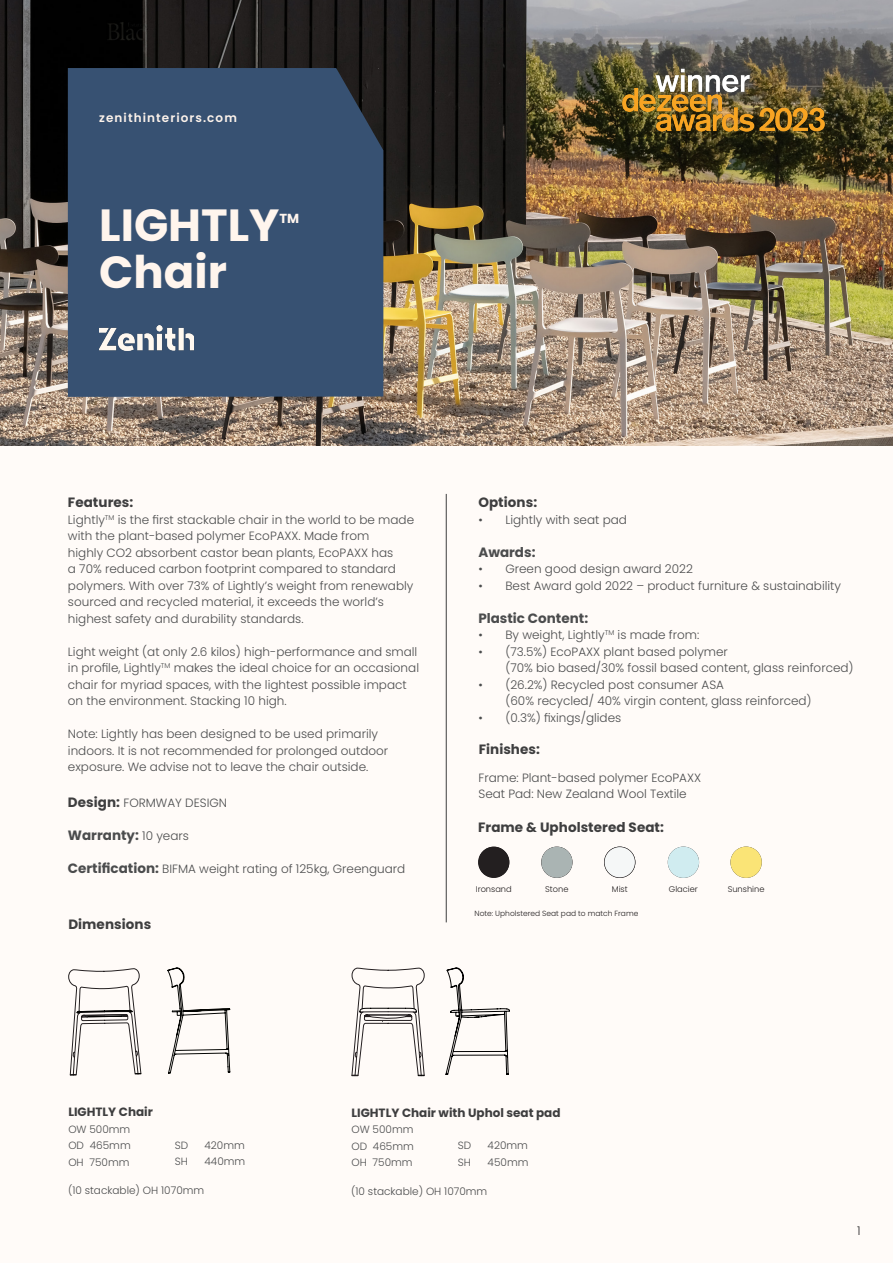
<style>
.page{position:relative;width:893px;height:1263px;background:#fff}
.page>*{position:absolute;margin:0;border:0;box-sizing:border-box;transform-origin:0 0}
.PRODUCT_NAME{font:700 45px "Poppins";color:#fff5ed}
.COPY{font:700 13.5px "Poppins";letter-spacing:.005em;color:#3e3e3f}
.COPY-2{font:700 13.5px "Poppins";color:#4b4c4d}
.PRODUCT_NAME-2{font:700 13.05px "Poppins";color:#fff5ed}
.COPY-3{font:300 12px/16.5px "Poppins";color:#4b4c4d}
.COPY-4{font:700 12px "Poppins";color:#3e3e3f}
.WEBSITE_TOP_LEFT{font:600 12px "Poppins";letter-spacing:.09em;color:#fdf3eb}
.t1{font:300 12px "Poppins";color:#312f30}
.COPY-5{font:300 10.5px "Poppins";color:#4b4c4d}
.SPEC{font:300 8.25px "Poppins";color:#231f20}
.SPEC-2{font:300 7.5px "Poppins";color:#231f20}
.s1{font-weight:700;font-size:13.5px;color:#3e3e3f}
.s2{font-weight:300;font-size:12px}
.s3{font-weight:700;font-size:13.5px}
</style>
<div class="page">
<div style="left:0;top:3px;width:893px;height:1260px;background:#fffbf8"></div>
<img style="left:0;top:0;width:893px;height:445px">
<div style="left:68px;top:68px;width:315px;height:329px;background:#375172"></div>
<img style="left:100px;top:326px;width:94px;height:25px">
<hr style="left:446px;top:494px;width:1px;height:428px;background:#3e3e3f">
<div style="left:478px;top:846px;width:31px;height:32px;background:#231f20;border-radius:50%"></div>
<div style="left:541px;top:846px;width:31px;height:32px;background:#aab4b3;border-radius:50%"></div>
<div style="left:604px;top:846px;width:31px;height:32px;background:#f5f7f7;border-radius:50%"></div>
<div style="left:604px;top:846px;width:31px;height:32px;border:1px solid #231f20;border-radius:50%"></div>
<svg style="left:668px;top:846px;width:31px;height:32px"></svg>
<svg style="left:730px;top:846px;width:32px;height:32px"></svg>
<svg style="left:68px;top:968px;width:73px;height:107px"></svg>
<svg style="left:167px;top:967px;width:63px;height:106px"></svg>
<img style="left:622px;top:68px;width:203px;height:63px">
<svg style="left:351px;top:968px;width:74px;height:108px"></svg>
<svg style="left:445px;top:967px;width:65px;height:108px"></svg>
<p class="WEBSITE_TOP_LEFT" style="left:99px;top:111px;width:139px">zenithinteriors.com</p>
<p class="PRODUCT_NAME" style="left:99px;top:199px;width:182px">LIGHTLY</p>
<p class="PRODUCT_NAME-2" style="left:279px;top:211px;width:21px">TM</p>
<p class="PRODUCT_NAME" style="left:99px;top:246px;width:129px">Chair</p>
<p class="COPY" style="left:68px;top:495px;width:67px">Features:</p>
<p class="COPY-3" style="left:68px;top:511px;width:348px">Lightly<sup>TM</sup> is the first stackable chair in the world to be made with the plant-based polymer EcoPAXX. Made from<br>highly CO2 absorbent castor bean plants, EcoPAXX has<br>a 70% reduced carbon footprint compared to standard polymers. With over 73% of Lightly’s weight from renewably sourced and recycled material, it exceeds the world’s highest safety and durability standards.</p>
<p class="COPY-3" style="left:68px;top:643px;width:353px">Light weight (at only 2.6 kilos) high-performance and small in profile, Lightly<sup>TM</sup> makes the ideal choice for an occasional chair for myriad spaces, with the lightest possible impact on the environment. Stacking 10 high.</p>
<p class="COPY-3" style="left:68px;top:726px;width:322px">Note: Lightly has been designed to be used primarily indoors. It is not recommended for prolonged outdoor exposure. We advise not to leave the chair outside.</p>
<p class="COPY-3" style="left:68px;top:795px;width:161px"><span class="s1">Design:</span> FORMWAY DESIGN</p>
<p class="COPY-2" style="left:68px;top:828px;width:123px">Warranty: <span class="s2">10 years</span></p>
<p class="COPY-3" style="left:68px;top:861px;width:339px"><span class="s3">Certification:</span> BIFMA weight rating of 125kg, Greenguard</p>
<p class="COPY" style="left:68px;top:917px;width:84px">Dimensions</p>
<p class="COPY" style="left:478px;top:495px;width:60px">Options:</p>
<p class="COPY-3" style="left:478px;top:512px;width:150px">• Lightly with seat pad</p>
<p class="COPY-2" style="left:478px;top:544px;width:59px">Awards:</p>
<p class="COPY-3" style="left:478px;top:561px;width:216px">• Green good design award 2022</p>
<p class="COPY-3" style="left:478px;top:578px;width:364px">• Best Award gold 2022 – product furniture &amp; sustainability</p>
<p class="COPY-2" style="left:478px;top:610px;width:111px">Plastic Content:</p>
<p class="COPY-3" style="left:478px;top:627px;width:222px">• By weight, Lightly<sup>TM</sup> is made from:</p>
<p class="COPY-3" style="left:505px;top:644px;width:350px;text-indent:-27px">• (73.5%) EcoPAXX plant based polymer<br>(70% bio based/30% fossil based content, glass reinforced)</p>
<p class="COPY-3" style="left:505px;top:677px;width:308px;text-indent:-27px">• (26.2%) Recycled post consumer ASA<br>(60% recycled/ 40% virgin content, glass reinforced)</p>
<p class="COPY-3" style="left:478px;top:710px;width:144px">• (0.3%) fixings/glides</p>
<p class="COPY" style="left:479px;top:741px;width:63px">Finishes:</p>
<p class="COPY-3" style="left:478px;top:769px;width:224px">Frame: Plant-based polymer EcoPAXX<br>Seat Pad: New Zealand Wool Textile</p>
<p class="COPY" style="left:478px;top:820px;width:187px">Frame &amp; Upholstered Seat:</p>
<p class="SPEC" style="left:476px;top:885px;width:37px">Ironsand</p>
<p class="SPEC" style="left:545px;top:885px;width:25px">Stone</p>
<p class="SPEC" style="left:612px;top:885px;width:17px">Mist</p>
<p class="SPEC" style="left:669px;top:885px;width:30px">Glacier</p>
<p class="SPEC" style="left:728px;top:885px;width:38px">Sunshine</p>
<p class="SPEC-2" style="left:474px;top:909px;width:165px">Note: Upholstered Seat pad to match Frame</p>
<p class="COPY-4" style="left:68px;top:1105px;width:86px">LIGHTLY Chair</p>
<p class="COPY-5" style="left:68px;top:1123px;width:64px">OW 500mm</p>
<p class="COPY-5" style="left:68px;top:1139px;width:64px">OD 465mm</p>
<p class="COPY-5" style="left:68px;top:1156px;width:63px">OH 750mm</p>
<p class="COPY-5" style="left:175px;top:1139px;width:15px">SD</p>
<p class="COPY-5" style="left:205px;top:1139px;width:42px">420mm</p>
<p class="COPY-5" style="left:175px;top:1155px;width:15px">SH</p>
<p class="COPY-5" style="left:205px;top:1155px;width:42px">440mm</p>
<p class="COPY-5" style="left:68px;top:1184px;width:138px">(10 stackable) OH 1070mm</p>
<p class="COPY-4" style="left:351px;top:1106px;width:211px">LIGHTLY Chair with Uphol seat pad</p>
<p class="COPY-5" style="left:351px;top:1123px;width:64px">OW 500mm</p>
<p class="COPY-5" style="left:351px;top:1140px;width:64px">OD 465mm</p>
<p class="COPY-5" style="left:351px;top:1156px;width:63px">OH 750mm</p>
<p class="COPY-5" style="left:458px;top:1139px;width:15px">SD</p>
<p class="COPY-5" style="left:488px;top:1139px;width:42px">420mm</p>
<p class="COPY-5" style="left:458px;top:1156px;width:15px">SH</p>
<p class="COPY-5" style="left:488px;top:1156px;width:42px">450mm</p>
<p class="COPY-5" style="left:351px;top:1185px;width:138px">(10 stackable) OH 1070mm</p>
<p class="t1" style="left:857px;top:1224px;width:5px">1</p>
</div>
